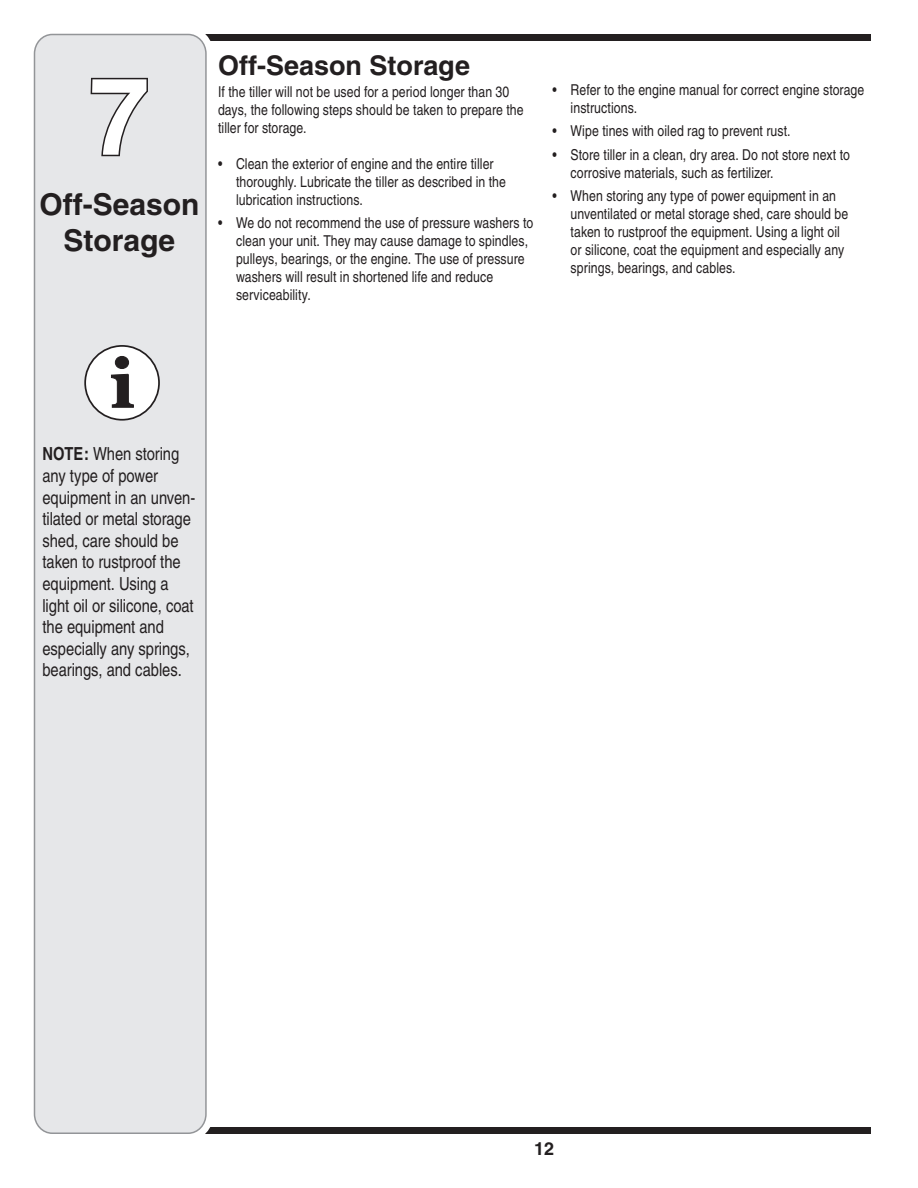
<style>
.page{position:relative;width:918px;height:1188px;background:#fff}
.page>*{position:absolute;margin:0;border:0;box-sizing:border-box;transform-origin:0 0}
.t1{font:700 108px "Helvetica";color:#fff}
.t2{font:700 30px/36px "Helvetica";color:#231f20;text-align:center}
.t3{font:700 27px "Helvetica";color:#231f20}
.t4{font:condensed 18px/21.6px "Helvetica";letter-spacing:-.005em;color:#231f20}
.t5{font:700 18px "Helvetica";color:#231f20}
.t6{font:condensed 15px/18px "Helvetica";letter-spacing:.005em;color:#231f20}
.s1{font-weight:700}
</style>
<div class="page">
<div style="left:110px;top:34px;width:761px;height:7px;background:#231f20"></div>
<div style="left:110px;top:1127px;width:761px;height:7px;background:#231f20"></div>
<div style="left:33px;top:33px;width:174px;height:1100px;background:#e6e7e9"></div>
<svg style="left:89px;top:76px;width:60px;height:82px;background:#c5c5c7"></svg>
<div style="left:85px;top:346px;width:74px;height:74px;background:#fff;border-radius:50%"></div>
<div style="left:84px;top:345px;width:76px;height:76px;border:2px solid #231f20;border-radius:50%"></div>
<svg style="left:111px;top:356px;width:23px;height:52px"></svg>
<h1 class="t1" style="left:89px;top:51px;width:62px">7</h1>
<h2 class="t2" style="left:39px;top:186px;width:162px">Off-Season<br>Storage</h2>
<h3 class="t3" style="left:218px;top:49px;width:254px">Off-Season Storage</h3>
<p class="t6" style="left:218px;top:82px;width:307px">If the tiller will not be used for a period longer than 30 days, the following steps should be taken to prepare the tiller for storage.</p>
<p class="t6" style="left:236px;top:154px;width:272px;text-indent:-18px">• Clean the exterior of engine and the entire tiller thoroughly. Lubricate the tiller as described in the lubrication instructions.</p>
<p class="t6" style="left:236px;top:214px;width:299px;text-indent:-18px">• We do not recommend the use of pressure washers to clean your unit. They may cause damage to spindles, pulleys, bearings, or the engine. The use of pressure washers will result in shortened life and reduce serviceability.</p>
<p class="t6" style="left:571px;top:81px;width:295px;text-indent:-18px">• Refer to the engine manual for correct engine storage instructions.</p>
<p class="t6" style="left:553px;top:122px;width:240px">• Wipe tines with oiled rag to prevent rust.</p>
<p class="t6" style="left:571px;top:146px;width:281px;text-indent:-18px">• Store tiller in a clean, dry area. Do not store next to corrosive materials, such as fertilizer.</p>
<p class="t6" style="left:571px;top:187px;width:279px;text-indent:-18px">• When storing any type of power equipment in an unventilated or metal storage shed, care should be taken to rustproof the equipment. Using a light oil or silicone, coat the equipment and especially any springs, bearings, and cables.</p>
<p class="t4" style="left:42px;top:443px;width:154px"><span class="s1">NOTE:</span> When storing any type of power equipment in an unven&shy;tilated or metal storage shed, care should be taken to rustproof the equipment. Using a light oil or silicone, coat the equipment and especially any springs, bearings, and cables.</p>
<p class="t5" style="left:534px;top:1137px;width:22px">12</p>
</div>
